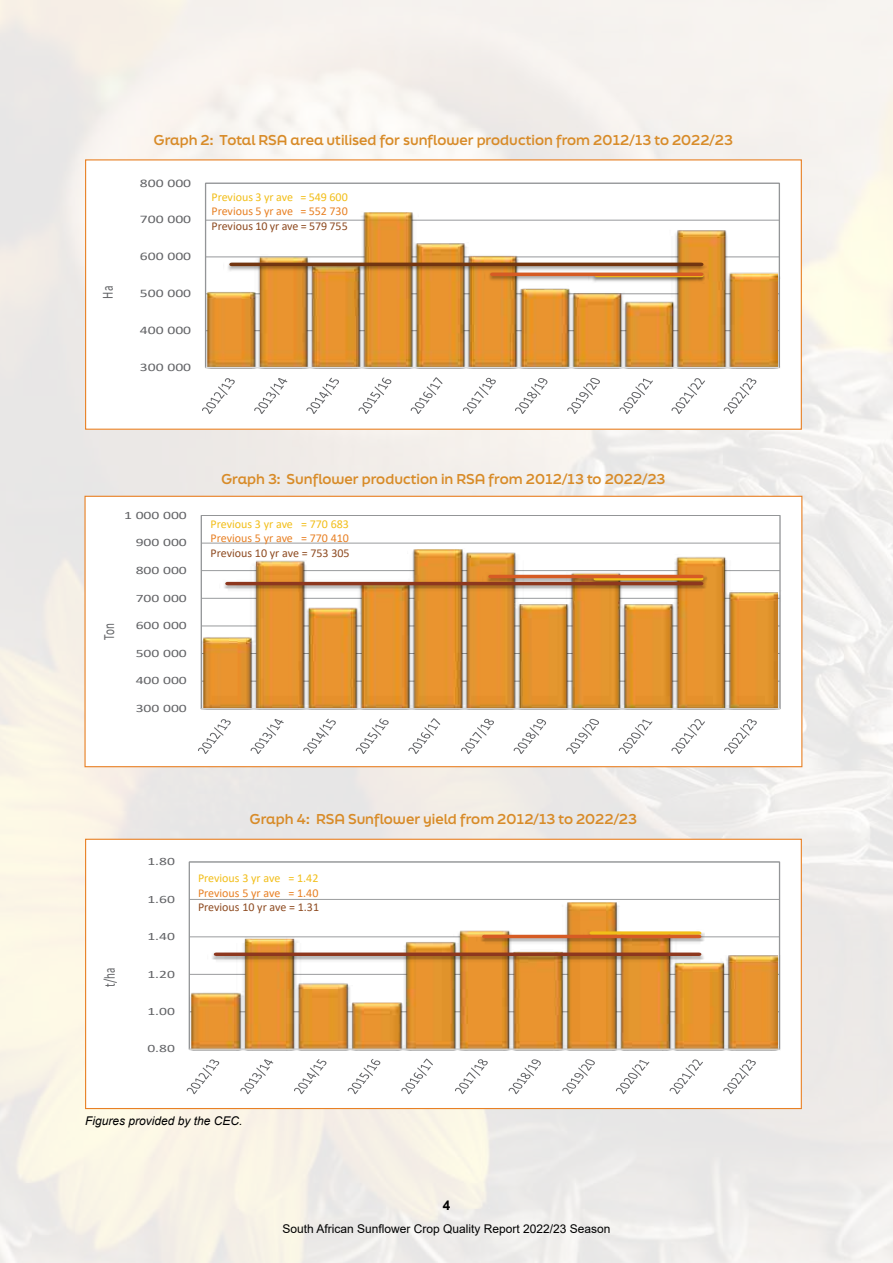
<style>
.page{position:relative;width:893px;height:1263px;background:#fff}
.page>*{position:absolute;margin:0;border:0;box-sizing:border-box;transform-origin:0 0}
.t1{font:15.75px "Calibri";color:#636467;scale:.74 1}
.t2{font:15.6px "Calibri";color:#636467;scale:.72 1}
.t3{font:700 13.5px "Final Six";color:#d88b28}
.t4{font:700 13.5px "Arial";color:#000}
.t5{font:12px "Calibri";color:#8e4b21}
.t6{font:12px "Calibri";color:#f2be19}
.t7{font:12px "Calibri";color:#e88024}
.t8{font:12px "Arial";color:#000}
.t9{font:italic 12px "Arial";color:#000}
.t10{font:11.55px "Calibri";color:#636467;scale:1.35 1}
.t11{font:11.25px "Calibri";color:#636467;scale:1.39 1}
</style>
<div class="page">
<hr style="left:189px;top:899px;width:590px;height:1px;background:#939597">
<img style="left:189px;top:901px;width:592px;height:149px">
<img style="left:191px;top:903px;width:586px;height:145px">
<hr style="left:189px;top:1048px;width:590px;height:2px;background:#dcddde">
<img style="left:583px;top:929px;width:124px;height:4px">
<img style="left:476px;top:933px;width:231px;height:11px">
<img style="left:208px;top:951px;width:499px;height:11px">
<svg style="left:592px;top:931px;width:107px;height:3px"></svg>
<svg style="left:484px;top:934px;width:215px;height:4px"></svg>
<svg style="left:216px;top:952px;width:483px;height:4px;background:#98492b"></svg>
<svg style="left:187px;top:1059px;width:32px;height:35px"></svg>
<svg style="left:240px;top:1059px;width:33px;height:35px"></svg>
<svg style="left:294px;top:1059px;width:32px;height:35px"></svg>
<svg style="left:348px;top:1059px;width:32px;height:35px"></svg>
<svg style="left:401px;top:1058px;width:32px;height:36px"></svg>
<svg style="left:455px;top:1059px;width:33px;height:35px"></svg>
<svg style="left:509px;top:1059px;width:32px;height:35px"></svg>
<svg style="left:562px;top:1059px;width:33px;height:35px"></svg>
<svg style="left:616px;top:1060px;width:33px;height:34px"></svg>
<svg style="left:670px;top:1059px;width:33px;height:35px"></svg>
<svg style="left:723px;top:1059px;width:33px;height:35px"></svg>
<div style="left:85px;top:839px;width:717px;height:270px;border:1px solid #e88024"></div>
<hr style="left:201px;top:542px;width:579px;height:2px;background:#939597">
<img style="left:201px;top:548px;width:580px;height:161px">
<img style="left:203px;top:550px;width:575px;height:158px">
<hr style="left:201px;top:708px;width:579px;height:1px;background:#dcddde">
<img style="left:482px;top:573px;width:227px;height:7px">
<img style="left:219px;top:580px;width:490px;height:11px">
<svg style="left:596px;top:578px;width:105px;height:3px"></svg>
<svg style="left:491px;top:574px;width:210px;height:4px"></svg>
<div style="left:228px;top:581px;width:473px;height:5px;background:#8d371e"></div>
<svg style="left:198px;top:719px;width:33px;height:35px"></svg>
<svg style="left:251px;top:719px;width:33px;height:35px"></svg>
<svg style="left:303px;top:719px;width:33px;height:35px"></svg>
<svg style="left:356px;top:718px;width:33px;height:36px"></svg>
<svg style="left:408px;top:718px;width:32px;height:36px"></svg>
<svg style="left:461px;top:719px;width:33px;height:35px"></svg>
<svg style="left:514px;top:719px;width:32px;height:35px"></svg>
<svg style="left:566px;top:719px;width:33px;height:35px"></svg>
<svg style="left:619px;top:719px;width:33px;height:35px"></svg>
<svg style="left:671px;top:719px;width:34px;height:35px"></svg>
<svg style="left:724px;top:719px;width:33px;height:35px"></svg>
<div style="left:84px;top:496px;width:718px;height:271px;border:1px solid #e88024"></div>
<img style="left:205px;top:211px;width:576px;height:157px">
<img style="left:207px;top:213px;width:570px;height:154px">
<hr style="left:206px;top:367px;width:573px;height:1px;background:#dcddde">
<img style="left:589px;top:282px;width:120px;height:1px">
<img style="left:484px;top:272px;width:225px;height:10px">
<img style="left:224px;top:261px;width:485px;height:11px">
<div style="left:597px;top:273px;width:104px;height:5px;background:#eeb11a"></div>
<svg style="left:492px;top:272px;width:209px;height:4px"></svg>
<svg style="left:232px;top:262px;width:469px;height:4px;background:#844b25"></svg>
<svg style="left:202px;top:378px;width:33px;height:36px"></svg>
<svg style="left:254px;top:378px;width:33px;height:36px"></svg>
<svg style="left:306px;top:378px;width:33px;height:36px"></svg>
<svg style="left:358px;top:378px;width:33px;height:36px"></svg>
<svg style="left:411px;top:377px;width:32px;height:37px"></svg>
<svg style="left:463px;top:378px;width:33px;height:36px"></svg>
<svg style="left:515px;top:378px;width:32px;height:36px"></svg>
<svg style="left:567px;top:378px;width:33px;height:36px"></svg>
<svg style="left:619px;top:379px;width:34px;height:35px"></svg>
<svg style="left:671px;top:378px;width:34px;height:36px"></svg>
<svg style="left:724px;top:378px;width:32px;height:36px"></svg>
<div style="left:85px;top:159px;width:717px;height:271px;border:1px solid #e88024"></div>
<p class="t3" style="left:154px;top:130px;width:580px">Graph 2: Total RSA area utilised for sunflower production from 2012/13 to 2022/23</p>
<p class="t1" style="left:97px;top:299px;width:19px;rotate:-90deg">Ha</p>
<p class="t10" style="left:140px;top:175px;width:40px">800 000</p>
<p class="t10" style="left:140px;top:212px;width:40px">700 000</p>
<p class="t10" style="left:140px;top:248px;width:40px">600 000</p>
<p class="t10" style="left:140px;top:285px;width:39px">500 000</p>
<p class="t10" style="left:140px;top:322px;width:39px">400 000</p>
<p class="t10" style="left:140px;top:359px;width:39px">300 000</p>
<p class="t6" style="left:212px;top:189px;width:138px">Previous 3 yr ave = 549 600</p>
<p class="t7" style="left:212px;top:203px;width:138px">Previous 5 yr ave = 552 730</p>
<p class="t5" style="left:212px;top:218px;width:138px">Previous 10 yr ave = 579 755</p>
<p class="t2" style="left:98px;top:640px;width:26px;rotate:-90deg">Ton</p>
<p class="t11" style="left:124px;top:507px;width:47px">1 000 000</p>
<p class="t11" style="left:136px;top:535px;width:38px">900 000</p>
<p class="t11" style="left:136px;top:562px;width:38px">800 000</p>
<p class="t11" style="left:136px;top:590px;width:38px">700 000</p>
<p class="t11" style="left:136px;top:618px;width:38px">600 000</p>
<p class="t11" style="left:136px;top:645px;width:38px">500 000</p>
<p class="t11" style="left:136px;top:673px;width:38px">400 000</p>
<p class="t11" style="left:136px;top:700px;width:38px">300 000</p>
<p class="t3" style="left:221px;top:469px;width:446px">Graph 3: Sunflower production in RSA from 2012/13 to 2022/23</p>
<p class="t6" style="left:211px;top:515px;width:140px">Previous 3 yr ave = 770 683</p>
<p class="t7" style="left:211px;top:530px;width:140px">Previous 5 yr ave = 770 410</p>
<p class="t5" style="left:211px;top:544px;width:140px">Previous 10 yr ave = 753 305</p>
<p class="t2" style="left:99px;top:987px;width:28px;rotate:-90deg">t/ha</p>
<p class="t11" style="left:147px;top:853px;width:21px">1.80</p>
<p class="t11" style="left:147px;top:891px;width:21px">1.60</p>
<p class="t11" style="left:147px;top:928px;width:21px">1.40</p>
<p class="t11" style="left:147px;top:966px;width:21px">1.20</p>
<p class="t11" style="left:147px;top:1003px;width:21px">1.00</p>
<p class="t11" style="left:147px;top:1041px;width:21px">0.80</p>
<p class="t3" style="left:250px;top:809px;width:389px">Graph 4: RSA Sunflower yield from 2012/13 to 2022/23</p>
<p class="t6" style="left:198px;top:870px;width:122px">Previous 3 yr ave = 1.42</p>
<p class="t7" style="left:198px;top:884px;width:122px">Previous 5 yr ave = 1.40</p>
<p class="t5" style="left:198px;top:898px;width:123px">Previous 10 yr ave = 1.31</p>
<p class="t9" style="left:85px;top:1113px;width:159px">Figures provided by the CEC.</p>
<p class="t4" style="left:443px;top:1195px;width:9px">4</p>
<p class="t8" style="left:282px;top:1220px;width:330px">South African Sunflower Crop Quality Report 2022/23 Season</p>
</div>
